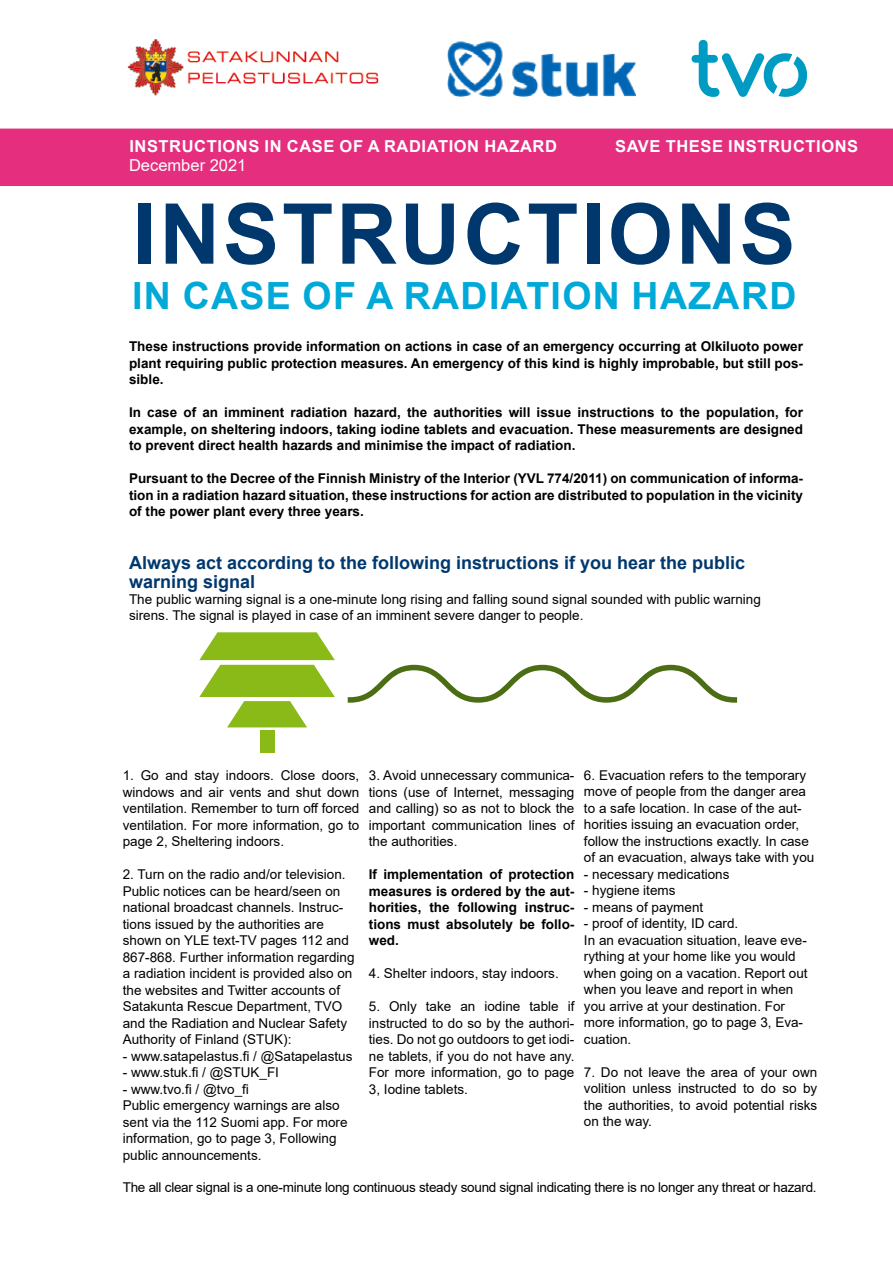
<style>
.page{position:relative;width:893px;height:1263px;background:#fff}
.page>*{position:absolute;margin:0;border:0;box-sizing:border-box;transform-origin:0 0}
.t1{font:700 84px "Arial";letter-spacing:.035em;color:#00386e}
.t2{font:700 37.5px "Arial";letter-spacing:.035em;color:#00a9d7}
.t3{font:700 18px/19.5px "Arial";color:#00386e}
.t4{font:700 16.5px "Arial";letter-spacing:.035em;color:#fff}
.t5{font:16.5px "Arial";color:#fff}
.t6{font:13.5px/16.5px "Arial";color:#000}
.t7{font:700 13.5px/16.5px "Arial";color:#000;text-align:justify}
.t8{font:13.5px "Arial";letter-spacing:-.02em;color:#000}
</style>
<div class="page">
<div style="left:0;top:129px;width:893px;height:57px;background:#e52e7e"></div>
<img style="left:127px;top:40px;width:252px;height:56px">
<img style="left:447px;top:41px;width:188px;height:56px">
<svg style="left:691px;top:40px;width:116px;height:57px"></svg>
<svg style="left:199px;top:632px;width:136px;height:95px"></svg>
<div style="left:260px;top:731px;width:14px;height:22px;background:#89ba17"></div>
<svg style="left:348px;top:665px;width:389px;height:38px"></svg>
<p class="t4" style="left:129px;top:134px;width:429px">INSTRUCTIONS IN CASE OF A RADIATION HAZARD</p>
<p class="t4" style="left:615px;top:134px;width:245px">SAVE THESE INSTRUCTIONS</p>
<p class="t5" style="left:129px;top:154px;width:119px">December 2021</p>
<h1 class="t1" style="left:133px;top:175px;width:664px">INSTRUCTIONS</h1>
<h2 class="t2" style="left:132px;top:269px;width:666px">IN CASE OF A RADIATION HAZARD</h2>
<p class="t7" style="left:129px;top:338px;width:675px">These instructions provide information on actions in case of an emergency occurring at Olkiluoto power plant requiring public protection measures. An emergency of this kind is highly improbable, but still pos&shy;sible.</p>
<p class="t7" style="left:129px;top:404px;width:675px">In case of an imminent radiation hazard, the authorities will issue instructions to the population, for example, on sheltering indoors, taking iodine tablets and evacuation. These measurements are designed to prevent direct health hazards and minimise the impact of radiation.</p>
<p class="t7" style="left:129px;top:470px;width:675px">Pursuant to the Decree of the Finnish Ministry of the Interior (YVL 774/2011) on communication of informa&shy;tion in a radiation hazard situation, these instructions for action are distributed to population in the vicinity of the power plant every three years.</p>
<h3 class="t3" style="left:129px;top:553px;width:618px">Always act according to the following instructions if you hear the public warning signal</h3>
<p class="t6" style="left:129px;top:591px;width:633px">The public warning signal is a one-minute long rising and falling sound signal sounded with public warning sirens. The signal is played in case of an imminent severe danger to people.</p>
<p class="t6" style="left:123px;top:767px;width:238px;text-align:justify">1. Go and stay indoors. Close doors, windows and air vents and shut down ventilation. Remember to turn off forced ventilation. For more information, go to page 2, Sheltering indoors.</p>
<p class="t6" style="left:123px;top:866px;width:233px">2. Turn on the radio and/or television.<br>Public notices can be heard/seen on national broadcast channels. Instruc&shy;tions issued by the authorities are shown on YLE text-TV pages 112 and 867-868. Further information regarding a radiation incident is provided also on the websites and Twitter accounts of Satakunta Rescue Department, TVO and the Radiation and Nuclear Safety Authority of Finland (STUK):</p>
<p class="t6" style="left:123px;top:1047px;width:231px">- www.satapelastus.fi / @Satapelastus</p>
<p class="t6" style="left:123px;top:1064px;width:158px">- www.stuk.fi / @STUK_FI</p>
<p class="t6" style="left:123px;top:1080px;width:226px">- www.tvo.fi / @tvo_fi<br>Public emergency warnings are also sent via the 112 Suomi app. For more information, go to page 3, Following public announcements.</p>
<p class="t6" style="left:369px;top:767px;width:207px;text-align:justify">3. Avoid unnecessary communica&shy;tions (use of Internet, messaging and calling) so as not to block the important communication lines of the authorities.</p>
<p class="t7" style="left:369px;top:866px;width:207px">If implementation of protection measures is ordered by the aut&shy;horities, the following instruc&shy;tions must absolutely be follo&shy;wed.</p>
<p class="t6" style="left:369px;top:965px;width:191px">4. Shelter indoors, stay indoors.</p>
<p class="t6" style="left:369px;top:998px;width:207px;text-align:justify">5. Only take an iodine table if instructed to do so by the authori&shy;ties. Do not go outdoors to get iodi&shy;ne tablets, if you do not have any.<br>For more information, go to page 3, Iodine tablets.</p>
<p class="t6" style="left:584px;top:767px;width:232px">6. Evacuation refers to the temporary move of people from the danger area to a safe location. In case of the aut&shy;horities issuing an evacuation order, follow the instructions exactly. In case of an evacuation, always take with you</p>
<p class="t6" style="left:584px;top:866px;width:147px">- necessary medications</p>
<p class="t6" style="left:584px;top:882px;width:93px">- hygiene items</p>
<p class="t6" style="left:584px;top:899px;width:121px">- means of payment</p>
<p class="t6" style="left:584px;top:915px;width:225px">- proof of identity, ID card.<br>In an evacuation situation, leave eve&shy;rything at your home like you would when going on a vacation. Report out when you leave and report in when you arrive at your destination. For more information, go to page 3, Eva&shy;cuation.</p>
<p class="t6" style="left:584px;top:1064px;width:235px;text-align:justify">7. Do not leave the area of your own volition unless instructed to do so by the authorities, to avoid potential risks on the way.</p>
<p class="t8" style="left:123px;top:1178px;width:695px">The all clear signal is a one-minute long continuous steady sound signal indicating there is no longer any threat or hazard.</p>
</div>
